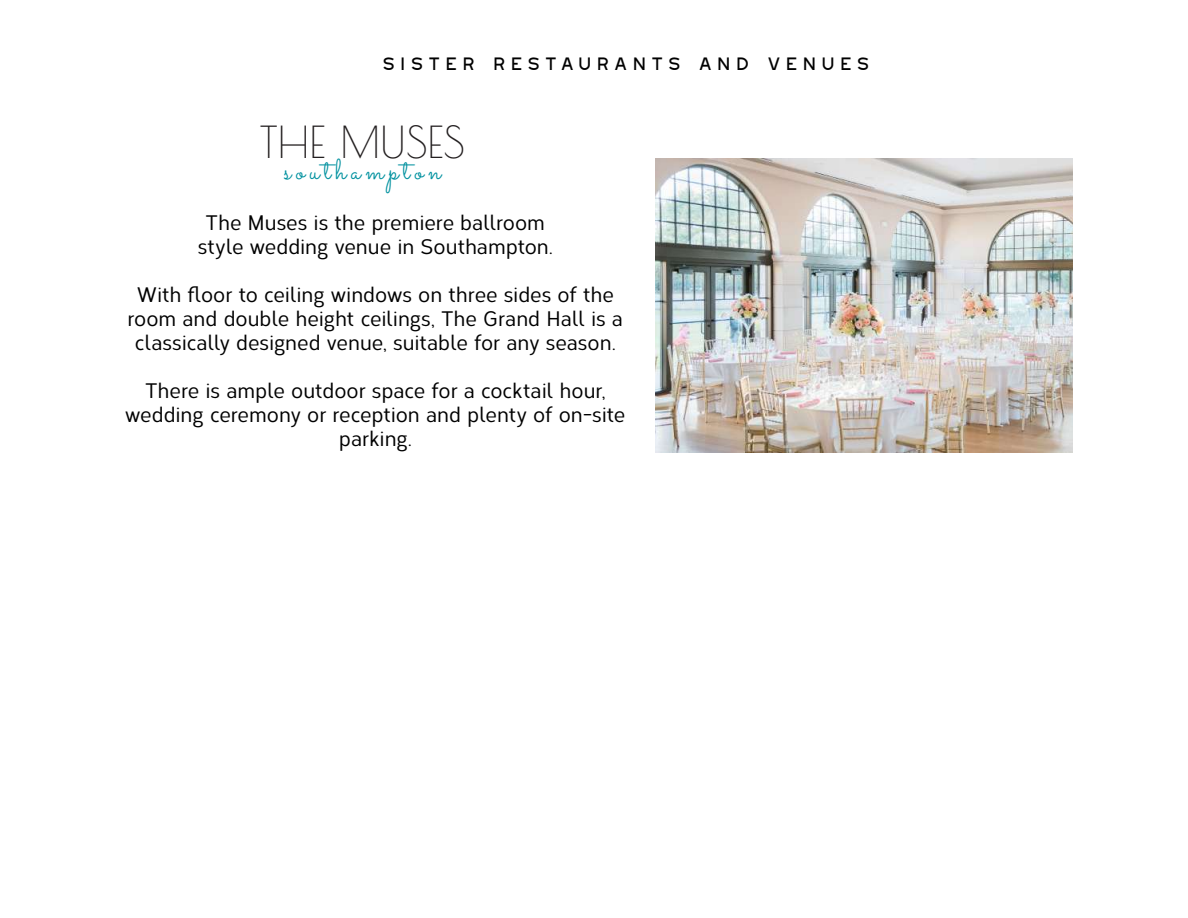
<style>
.page{position:relative;width:1188px;height:918px;background:#fff}
.page>*{position:absolute;margin:0;border:0;box-sizing:border-box;transform-origin:0 0}
.t1{font:43.2px "Poiret One";color:#231f20}
.t2{font:28.8px "Sacramento";letter-spacing:.16em;color:#00919f}
.t3{font:200 22.5px "Westmount";letter-spacing:.1em;color:#000}
.t4{font:500 21px/24px "Corbert Condensed";color:#000;text-align:center}
</style>
<div class="page">
<img style="left:655px;top:159px;width:418px;height:293px">
<p class="t3" style="left:381px;top:51px;width:492px">SISTER RESTAURANTS AND VENUES</p>
<h1 class="t1" style="left:260px;top:117px;width:207px">THE MUSES</h1>
<h2 class="t2" style="left:284px;top:152px;width:159px">southampton</h2>
<p class="t4" style="left:198px;top:210px;width:357px">The Muses is the premiere ballroom style wedding venue in Southampton.</p>
<p class="t4" style="left:128px;top:282px;width:497px">With floor to ceiling windows on three sides of the room and double height ceilings, The Grand Hall is a classically designed venue, suitable for any season.</p>
<p class="t4" style="left:125px;top:378px;width:502px">There is ample outdoor space for a cocktail hour, wedding ceremony or reception and plenty of on-site parking.</p>
</div>
